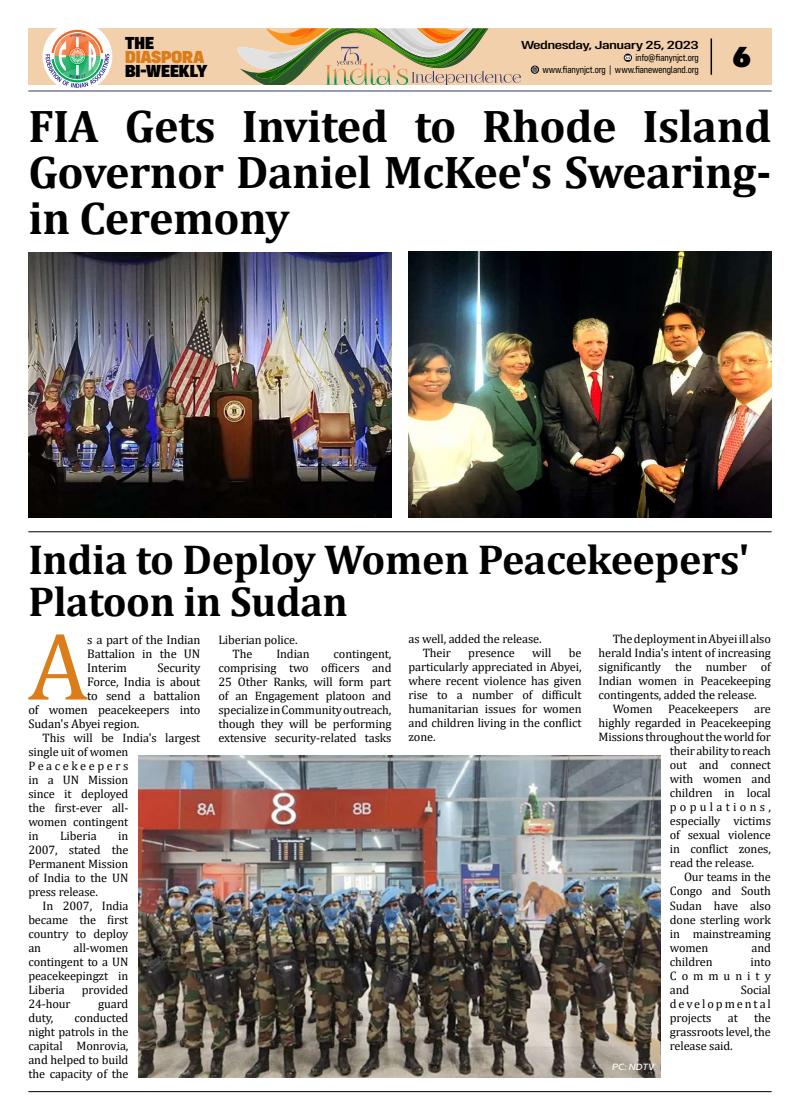
<style>
.page{position:relative;width:800px;height:1120px;background:#fff}
.page>*{position:absolute;margin:0;border:0;box-sizing:border-box;transform-origin:0 0}
.t1{font:96.5px "Cambria";color:#da7d1a}
.t2{font:700 46px/46px "Cambria";letter-spacing:-.01em;color:#000;text-align:justify}
.t3{font:700 42px/42px "Cambria";letter-spacing:-.01em;color:#000}
.t4{font:900 30px "Config Condensed";color:#000;scale:1.3 1}
.t5{font:900 18px "Config Condensed";letter-spacing:-.035em;color:#000;scale:1.2 1}
.t6{font:900 18px "Config Condensed";letter-spacing:-.03em;color:#da7d1a;scale:1.2 1}
.t7{font:12.5px/14px "Cambria";letter-spacing:-.01em;color:#000;text-align:justify}
.t8{font:12.3px/14px "Cambria";letter-spacing:-.01em;color:#000;text-align:justify}
.t9{font:12.3px "Cambria";letter-spacing:.265em;color:#000}
.t10{font:500 12px "Config Condensed";letter-spacing:-.03em;color:#000;scale:1.5 1}
.t11{font:10px/12px "Config Condensed";letter-spacing:-.01em;color:#000;text-align:right}
.t12{font:italic 500 9px "Milliard";color:#fff}
</style>
<div class="page">
<div style="left:28px;top:28px;width:743px;height:57px;background:#f3d0ac"></div>
<div style="left:43px;top:22px;width:69px;height:69px;background:#fff;border-radius:50%"></div>
<svg style="left:45px;top:30px;width:64px;height:58px"></svg>
<hr style="left:28px;top:91px;width:743px;height:1px;background:#31396d">
<svg style="left:623px;top:54px;width:8px;height:8px"></svg>
<svg style="left:624px;top:56px;width:6px;height:4px"></svg>
<hr style="left:710px;top:39px;width:1px;height:36px;background:#000">
<svg style="left:237px;top:28px;width:302px;height:57px"></svg>
<hr style="left:28px;top:1091px;width:743px;height:1px;background:#000">
<hr style="left:28px;top:531px;width:743px;height:1px;background:#000">
<img style="left:28px;top:252px;width:363px;height:265px">
<img style="left:408px;top:251px;width:363px;height:266px">
<img style="left:139px;top:755px;width:521px;height:322px">
<h3 class="t5" style="left:125px;top:32px;width:26px">THE</h3>
<h3 class="t6" style="left:125px;top:46px;width:68px">DIASPORA</h3>
<h3 class="t5" style="left:125px;top:60px;width:70px">BI-WEEKLY</h3>
<p class="t11" style="left:542px;top:51px;width:158px">info@fianynjct.org<br>www.fianynjct.org | www.fianewengland.org</p>
<p class="t10" style="left:520px;top:38px;width:120px">Wednesday, January 25, 2023</p>
<h3 class="t4" style="left:732px;top:39px;width:16px">6</h3>
<h2 class="t2" style="left:28px;top:102px;width:744px">FIA Gets Invited to Rhode Island Governor Daniel McKee's Swearing&shy;in Ceremony</h2>
<h3 class="t3" style="left:28px;top:537px;width:722px">India to Deploy Women Peacekeepers'<br>Platoon in Sudan</h3>
<h1 class="t1" style="left:28px;top:610px;width:62px">A</h1>
<p class="t7" style="left:87px;top:632px;width:115px">s a part of the Indian Battalion in the UN Interim</p>
<p class="t8" style="left:612px;top:632px;width:160px">The deployment in Abyei ill also</p>
<p class="t8" style="left:598px;top:646px;width:174px">herald India's intent of increasing</p>
<p class="t8" style="left:598px;top:660px;width:174px">significantly the number of</p>
<p class="t8" style="left:598px;top:674px;width:174px">Indian women in Peacekeeping</p>
<p class="t8" style="left:598px;top:688px;width:160px">contingents, added the release.</p>
<p class="t8" style="left:612px;top:702px;width:41px">Women</p>
<p class="t8" style="left:668px;top:702px;width:72px">Peacekeepers</p>
<p class="t8" style="left:754px;top:702px;width:18px">are</p>
<p class="t8" style="left:598px;top:716px;width:174px">highly regarded in Peacekeeping</p>
<p class="t8" style="left:598px;top:730px;width:174px">Missions throughout the world for</p>
<p class="t8" style="left:669px;top:744px;width:102px">their ability to reach</p>
<p class="t8" style="left:669px;top:758px;width:102px">out and connect</p>
<p class="t8" style="left:669px;top:772px;width:103px">with women and</p>
<p class="t8" style="left:669px;top:786px;width:102px">children in local</p>
<p class="t9" style="left:669px;top:800px;width:102px">populations,</p>
<p class="t8" style="left:669px;top:814px;width:103px">especially victims</p>
<p class="t8" style="left:669px;top:828px;width:102px">of sexual violence</p>
<p class="t8" style="left:669px;top:842px;width:103px">in conflict zones,</p>
<p class="t8" style="left:669px;top:856px;width:86px">read the release.</p>
<p class="t8" style="left:684px;top:870px;width:88px">Our teams in the</p>
<p class="t8" style="left:669px;top:884px;width:102px">Congo and South</p>
<p class="t8" style="left:669px;top:898px;width:102px">Sudan have also</p>
<p class="t8" style="left:669px;top:912px;width:102px">done sterling work</p>
<p class="t8" style="left:669px;top:926px;width:102px">in mainstreaming</p>
<p class="t8" style="left:669px;top:940px;width:40px">women</p>
<p class="t8" style="left:751px;top:940px;width:21px">and</p>
<p class="t8" style="left:669px;top:954px;width:44px">children</p>
<p class="t8" style="left:422px;top:632px;width:120px;text-indent:-14px">as well, added the release.<br>Their</p>
<p class="t8" style="left:232px;top:632px;width:66px;text-indent:-14px">Liberian police.<br>The</p>
<p class="t8" style="left:408px;top:646px;width:174px;text-indent:160px">be particularly appreciated in Abyei, where recent violence has given rise to a number of difficult humanitarian issues for women and children living in the conflict zone.</p>
<p class="t8" style="left:468px;top:646px;width:48px">presence</p>
<p class="t8" style="left:532px;top:646px;width:21px">will</p>
<p class="t8" style="left:276px;top:646px;width:35px">Indian</p>
<p class="t8" style="left:218px;top:646px;width:174px;text-indent:115px">contingent, comprising two officers and 25 Other Ranks, will form part of an Engagement platoon and specialize in Community outreach, though they will be performing extensive security-related tasks</p>
<p class="t7" style="left:157px;top:660px;width:45px">Security</p>
<p class="t7" style="left:87px;top:674px;width:115px">Force, India is about</p>
<p class="t7" style="left:87px;top:688px;width:115px">to send a battalion</p>
<p class="t7" style="left:28px;top:702px;width:174px">of women peacekeepers into</p>
<p class="t7" style="left:28px;top:716px;width:112px">Sudan's Abyei region.</p>
<p class="t8" style="left:28px;top:730px;width:173px;text-align:left;text-indent:14px">This will be India's largest single uit of women<br>Peacekeepers<br>in a UN Mission<br>since it deployed<br>the first-ever all-<br>women contingent<br>in</p>
<p class="t8" style="left:60px;top:828px;width:38px">Liberia</p>
<p class="t8" style="left:28px;top:828px;width:102px;text-indent:90px">in 2007, stated the Permanent Mission of India to the UN press release.</p>
<p class="t8" style="left:28px;top:898px;width:102px;text-indent:14px">In 2007, India became the first country to deploy an</p>
<p class="t8" style="left:28px;top:940px;width:102px;text-indent:45px">all-women contingent to a UN peacekeepingzt in Liberia</p>
<p class="t8" style="left:669px;top:954px;width:103px;text-indent:81px">into Community and</p>
<p class="t8" style="left:82px;top:982px;width:48px">provided</p>
<p class="t8" style="left:669px;top:982px;width:102px;text-indent:71px">Social developmental projects</p>
<p class="t8" style="left:28px;top:996px;width:44px">24-hour</p>
<p class="t8" style="left:98px;top:996px;width:32px">guard</p>
<p class="t8" style="left:28px;top:1010px;width:26px">duty,</p>
<p class="t8" style="left:28px;top:1010px;width:102px;text-indent:46px">conducted night patrols in the capital Monrovia, and helped to build the capacity of the</p>
<p class="t8" style="left:669px;top:1010px;width:102px;text-indent:84px">the grassroots level, the release said.</p>
<p class="t8" style="left:727px;top:1010px;width:12px">at</p>
<p class="t12" style="left:612px;top:1060px;width:44px">PC: NDTV</p>
</div>
